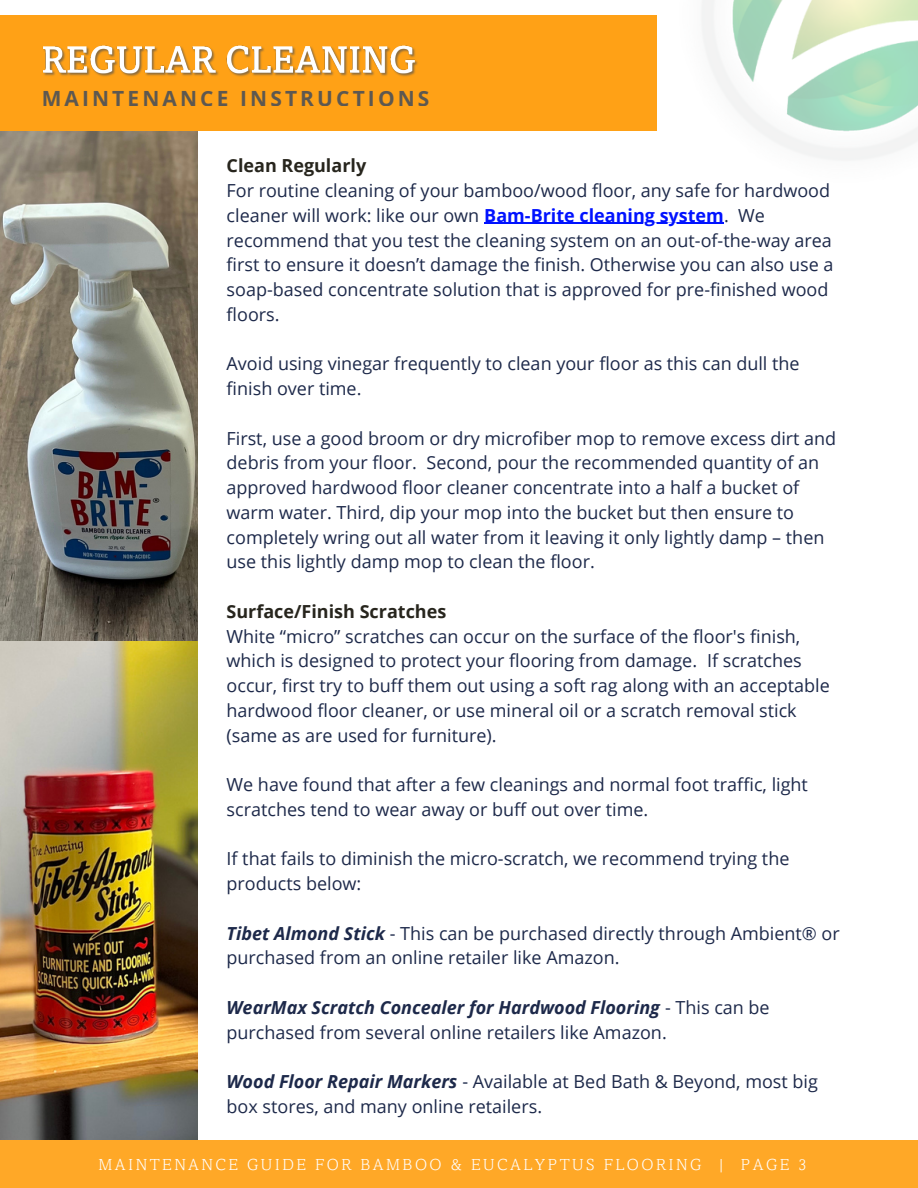
<style>
.page{position:relative;width:918px;height:1188px;background:#fff}
.page>*{position:absolute;margin:0;border:0;box-sizing:border-box;transform-origin:0 0}
.t1{font:700 21px "Open Sans";letter-spacing:.15em;color:#545454}
.t2{font:18px/24.8px "Open Sans";color:#1d294a}
.t3{font:700 18px "Open Sans";color:#27251d}
.t4{font:300 16.5px "Livingston";letter-spacing:.15em;color:#fff}
.s1{font-weight:700;color:#0012ff}
.s2{font-weight:700;font-style:italic}
</style>
<div class="page">
<img style="left:0;top:131px;width:198px;height:1009px">
<div style="left:0;top:1140px;width:918px;height:48px;background:#ffa827"></div>
<div style="left:0;top:15px;width:657px;height:116px;background:#ffa116"></div>
<img style="left:702px;top:0;width:216px;height:160px">
<hr style="left:484px;top:223px;width:240px;height:1px;background:#0012ff">
<img style="left:43px;top:45px;width:375px;height:32px">
<p class="t1" style="left:42px;top:83px;width:389px">MAINTENANCE INSTRUCTIONS</p>
<p class="t3" style="left:227px;top:153px;width:141px">Clean Regularly</p>
<p class="t2" style="left:227px;top:178px;width:608px">For routine cleaning of your bamboo/wood floor, any safe for hardwood cleaner will work: like our own <span class="s1">Bam-Brite cleaning system</span>. We recommend that you test the cleaning system on an out-of-the-way area first to ensure it doesn’t damage the finish. Otherwise you can also use a soap-based concentrate solution that is approved for pre-finished wood floors.</p>
<p class="t2" style="left:227px;top:351px;width:575px">Avoid using vinegar frequently to clean your floor as this can dull the finish over time.</p>
<p class="t2" style="left:227px;top:425px;width:611px">First, use a good broom or dry microfiber mop to remove excess dirt and debris from your floor. Second, pour the recommended quantity of an approved hardwood floor cleaner concentrate into a half a bucket of warm water. Third, dip your mop into the bucket but then ensure to completely wring out all water from it leaving it only lightly damp – then use this lightly damp mop to clean the floor.</p>
<p class="t3" style="left:227px;top:599px;width:221px">Surface/Finish Scratches</p>
<p class="t2" style="left:227px;top:623px;width:605px">White “micro” scratches can occur on the surface of the floor's finish, which is designed to protect your flooring from damage. If scratches occur, first try to buff them out using a soft rag along with an acceptable hardwood floor cleaner, or use mineral oil or a scratch removal stick (same as are used for furniture).</p>
<p class="t2" style="left:227px;top:772px;width:583px">We have found that after a few cleanings and normal foot traffic, light scratches tend to wear away or buff out over time.</p>
<p class="t2" style="left:227px;top:846px;width:564px">If that fails to diminish the micro-scratch, we recommend trying the products below:</p>
<p class="t2" style="left:227px;top:920px;width:615px"><span class="s2">Tibet Almond Stick</span> - This can be purchased directly through Ambient® or purchased from an online retailer like Amazon.</p>
<p class="t2" style="left:227px;top:994px;width:545px"><span class="s2">WearMax Scratch Concealer for Hardwood Flooring</span> - This can be purchased from several online retailers like Amazon.</p>
<p class="t2" style="left:227px;top:1069px;width:593px"><span class="s2">Wood Floor Repair Markers</span> - Available at Bed Bath &amp; Beyond, most big box stores, and many online retailers.</p>
<p class="t4" style="left:98px;top:1157px;width:710px">MAINTENANCE GUIDE FOR BAMBOO &amp; EUCALYPTUS FLOORING | PAGE 3</p>
</div>
